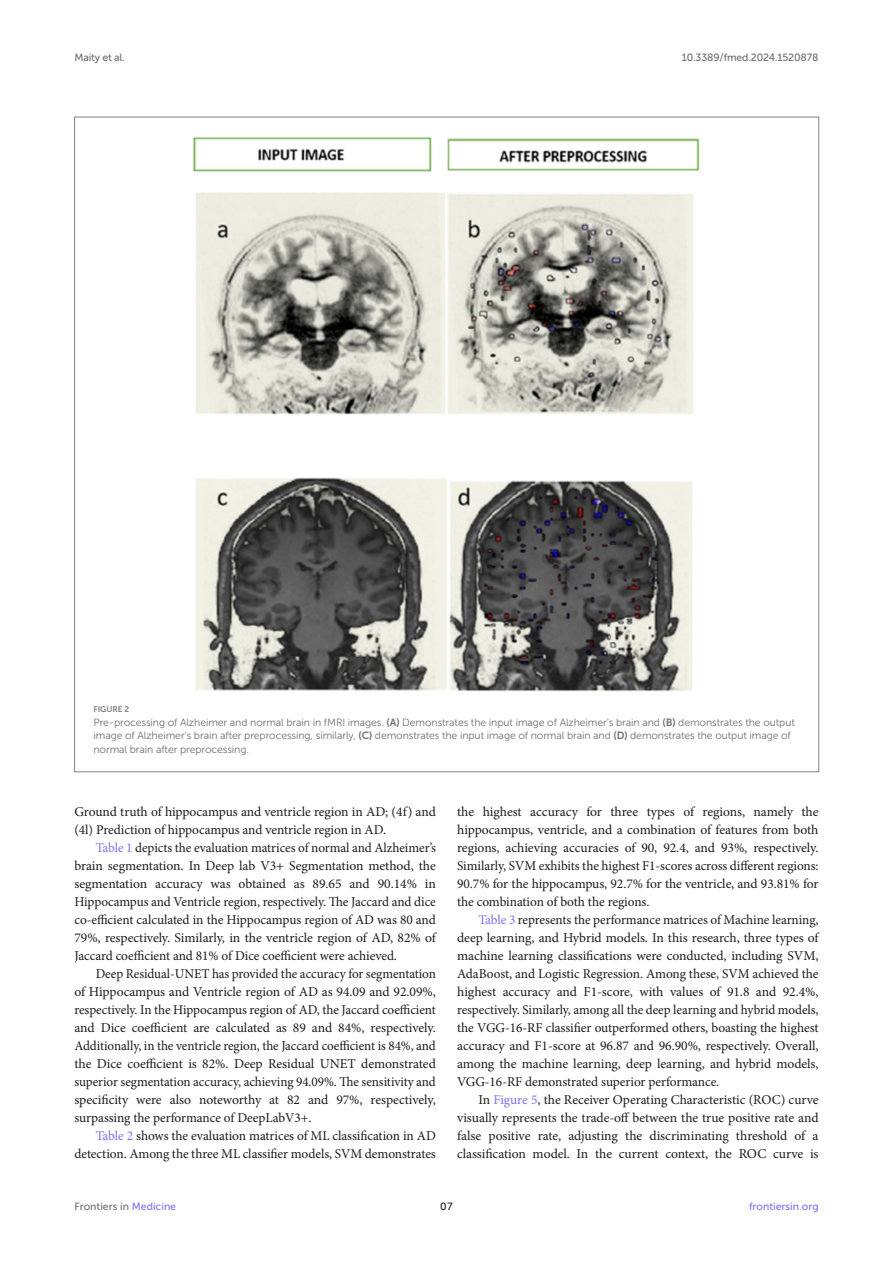
<style>
.page{position:relative;width:893px;height:1263px;background:#fff}
.page>*{position:absolute;margin:0;border:0;box-sizing:border-box;transform-origin:0 0}
.TEXT{font:13.5px/18px "Minion Pro";letter-spacing:-.005em;color:#1b1c1b;text-align:justify}
.FIG_LEG{font:10.5px/13.5px "Museo Sans 300";letter-spacing:-.01em;color:#706f70}
.t1{font:10.5px "Museo Sans 500";letter-spacing:-.015em;color:#706f70}
.t2{font:10.5px "Museo Sans 500";color:#856df0}
.t3{font:10.5px "Museo Sans 500";color:#1b1c1b}
.FIG_HD{font:8.25px "Museo Sans 700";letter-spacing:-.01em;color:#7e7f7f}
.s1{font-family:"Museo Sans 700"}
.s2{color:#856df0}
</style>
<div class="page">
<img style="left:193px;top:137px;width:507px;height:555px">
<p class="t1" style="left:74px;top:51px;width:52px">Maity et al.</p>
<p class="t1" style="left:682px;top:51px;width:138px">10.3389/fmed.2024.1520878</p>
<p class="FIG_HD" style="left:94px;top:705px;width:37px">FIGURE 2</p>
<p class="FIG_LEG" style="left:94px;top:715px;width:703px">Pre-processing of Alzheimer and normal brain in fMRI images. <span class="s1">(A)</span> Demonstrates the input image of Alzheimer’s brain and <span class="s1">(B)</span> demonstrates the output image of Alzheimer’s brain after preprocessing, similarly, <span class="s1">(C)</span> demonstrates the input image of normal brain and <span class="s1">(D)</span> demonstrates the output image of normal brain after preprocessing.</p>
<p class="TEXT" style="left:74px;top:803px;width:363px">Ground truth of hippocampus and ventricle region in AD; (4f) and (4l) Prediction of hippocampus and ventricle region in AD.</p>
<p class="TEXT" style="left:74px;top:839px;width:363px;text-indent:21px"><span class="s2">Table 1</span> depicts the evaluation matrices of normal and Alzheimer’s brain segmentation. In Deep lab V3+ Segmentation method, the segmentation accuracy was obtained as 89.65 and 90.14% in Hippocampus and Ventricle region, respectively. The Jaccard and dice co-efficient calculated in the Hippocampus region of AD was 80 and 79%, respectively. Similarly, in the ventricle region of AD, 82% of Jaccard coefficient and 81% of Dice coefficient were achieved.</p>
<p class="TEXT" style="left:74px;top:965px;width:363px;text-indent:21px">Deep Residual-UNET has provided the accuracy for segmentation of Hippocampus and Ventricle region of AD as 94.09 and 92.09%, respectively. In the Hippocampus region of AD, the Jaccard coefficient and Dice coefficient are calculated as 89 and 84%, respectively.<br>Additionally, in the ventricle region, the Jaccard coefficient is 84%, and the Dice coefficient is 82%. Deep Residual UNET demonstrated superior segmentation accuracy, achieving 94.09%. The sensitivity and specificity were also noteworthy at 82 and 97%, respectively, surpassing the performance of DeepLabV3+.</p>
<p class="TEXT" style="left:74px;top:1127px;width:363px;text-align:right"><span class="s2">Table 2</span> shows the evaluation matrices of ML classification in AD detection. Among the three ML classifier models, SVM demonstrates</p>
<p class="TEXT" style="left:457px;top:803px;width:363px">the highest accuracy for three types of regions, namely the hippocampus, ventricle, and a combination of features from both regions, achieving accuracies of 90, 92.4, and 93%, respectively.<br>Similarly, SVM exhibits the highest F1-scores across different regions:<br>90.7% for the hippocampus, 92.7% for the ventricle, and 93.81% for the combination of both the regions.</p>
<p class="TEXT" style="left:457px;top:911px;width:363px;text-indent:21px"><span class="s2">Table 3</span> represents the performance matrices of Machine learning, deep learning, and Hybrid models. In this research, three types of machine learning classifications were conducted, including SVM, AdaBoost, and Logistic Regression. Among these, SVM achieved the highest accuracy and F1-score, with values of 91.8 and 92.4%, respectively. Similarly, among all the deep learning and hybrid models, the VGG-16-RF classifier outperformed others, boasting the highest accuracy and F1-score at 96.87 and 96.90%, respectively. Overall, among the machine learning, deep learning, and hybrid models, VGG-16-RF demonstrated superior performance.</p>
<p class="TEXT" style="left:457px;top:1091px;width:363px;text-indent:21px">In <span class="s2">Figure 5</span>, the Receiver Operating Characteristic (ROC) curve visually represents the trade-off between the true positive rate and false positive rate, adjusting the discriminating threshold of a classification model. In the current context, the ROC curve is</p>
<p class="t1" style="left:74px;top:1200px;width:103px">Frontiers in <span class="s2">Medicine</span></p>
<p class="t3" style="left:440px;top:1200px;width:14px">07</p>
<p class="t2" style="left:749px;top:1200px;width:71px">frontiersin.org</p>
</div>
